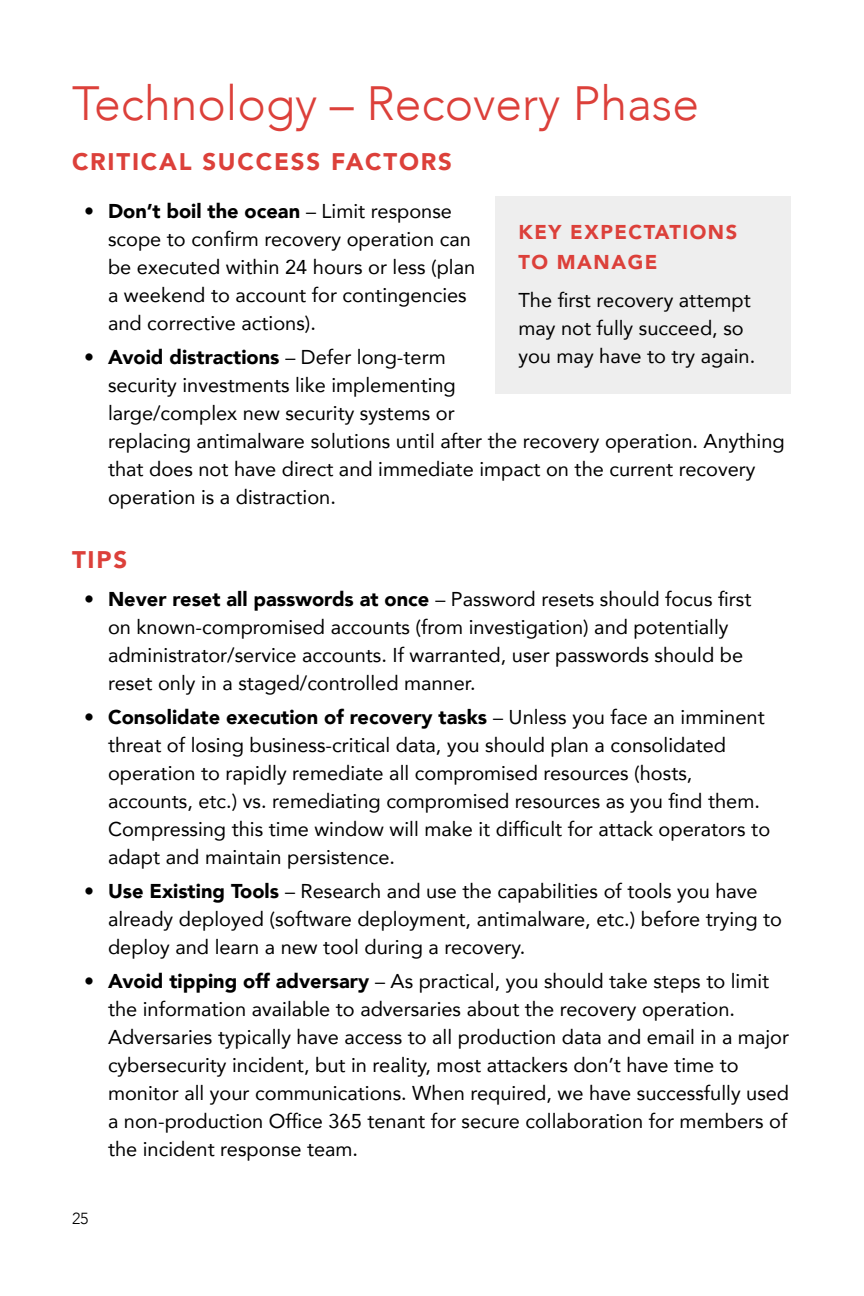
<style>
.page{position:relative;width:864px;height:1296px;background:#fff}
.page>*{position:absolute;margin:0;border:0;box-sizing:border-box;transform-origin:0 0}
.t1{font:300 48px "Avenir";color:#dc403a}
.t2{font:900 24px "Avenir";letter-spacing:.075em;color:#dc403a}
.t3{font:20px/28px "Avenir";color:#000}
.t4{font:900 20px/30px "Avenir";letter-spacing:.075em;color:#dc403a}
.t5{font:300 16px "Avenir";color:#000}
.s1{font-weight:900}
</style>
<div class="page">
<div style="left:495px;top:196px;width:296px;height:198px;background:#eee"></div>
<h1 class="t1" style="left:72px;top:75px;width:629px">Technology – Recovery Phase</h1>
<p class="t2" style="left:72px;top:141px;width:382px">CRITICAL SUCCESS FACTORS</p>
<p class="t3" style="left:108px;top:196px;width:369px;text-indent:-24px">• <span class="s1">Don’t boil the ocean</span> – Limit response scope to confirm recovery operation can be executed within 24 hours or less (plan a weekend to account for contingencies and corrective actions).</p>
<p class="t3" style="left:108px;top:342px;width:678px;text-indent:-24px">• <span class="s1">Avoid distractions</span> – Defer long-term<br>security investments like implementing<br>large/complex new security systems or<br>replacing antimalware solutions until after the recovery operation. Anything that does not have direct and immediate impact on the current recovery operation is a distraction.</p>
<p class="t4" style="left:518px;top:217px;width:220px">KEY EXPECTATIONS<br>TO MANAGE</p>
<p class="t3" style="left:518px;top:285px;width:238px">The first recovery attempt may not fully succeed, so you may have to try again.</p>
<p class="t2" style="left:72px;top:539px;width:57px">TIPS</p>
<p class="t3" style="left:108px;top:584px;width:645px;text-indent:-24px"><span class="s1">• Never reset all passwords at once</span> – Password resets should focus first on known-compromised accounts (from investigation) and potentially administrator/service accounts. If warranted, user passwords should be reset only in a staged/controlled manner.</p>
<p class="t3" style="left:108px;top:702px;width:664px;text-indent:-24px">• <span class="s1">Consolidate execution of recovery tasks</span> – Unless you face an imminent threat of losing business-critical data, you should plan a consolidated operation to rapidly remediate all compromised resources (hosts, accounts, etc.) vs. remediating compromised resources as you find them.<br>Compressing this time window will make it difficult for attack operators to adapt and maintain persistence.</p>
<p class="t3" style="left:108px;top:876px;width:676px;text-indent:-24px">• <span class="s1">Use Existing Tools</span> – Research and use the capabilities of tools you have already deployed (software deployment, antimalware, etc.) before trying to deploy and learn a new tool during a recovery.</p>
<p class="t3" style="left:108px;top:966px;width:683px;text-indent:-24px">• <span class="s1">Avoid tipping off adversary</span> – As practical, you should take steps to limit the information available to adversaries about the recovery operation.<br>Adversaries typically have access to all production data and email in a major cybersecurity incident, but in reality, most attackers don’t have time to monitor all your communications. When required, we have successfully used a non-production Office 365 tenant for secure collaboration for members of the incident response team.</p>
<p class="t5" style="left:72px;top:1209px;width:18px">25</p>
</div>
